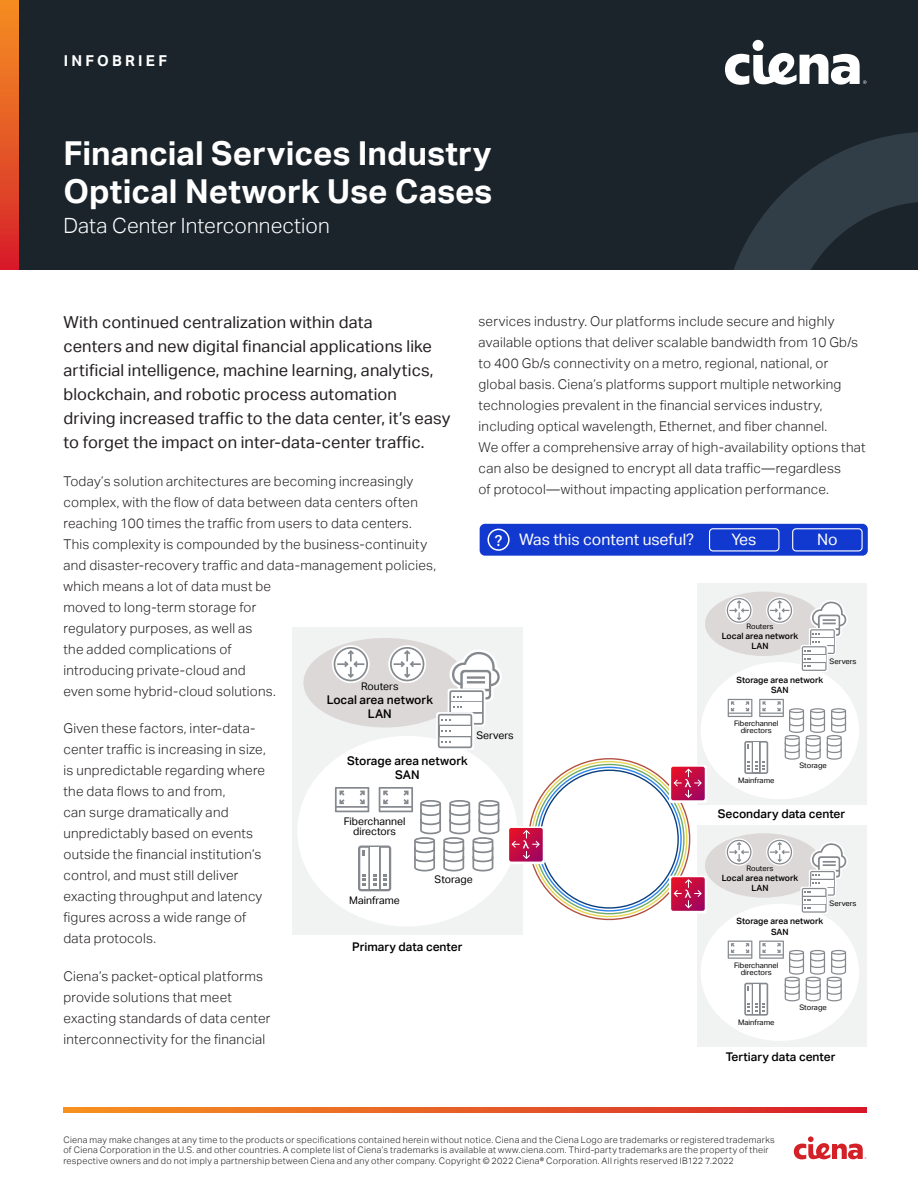
<style>
.page{position:relative;width:918px;height:1188px;background:#fff}
.page>*{position:absolute;margin:0;border:0;box-sizing:border-box;transform-origin:0 0}
.Product_Headline{font:700 33px/37.5px "Aktiv Grotesk";letter-spacing:.005em;color:#fff}
.Product_Subhead{font:300 21px "Aktiv Grotesk";color:#fff}
.Intro_Copy__small{font:16.5px/24px "Aktiv Grotesk";letter-spacing:.01em;color:#231f20}
.t1{font:15.75px "Aktiv Grotesk";color:#fff}
.t2{font:700 15px "Aktiv Grotesk";letter-spacing:.215em;color:#fff}
.Body_Copy{font:300 13.5px/21px "Aktiv Grotesk";letter-spacing:.02em;color:#231f20}
.t3{font:500 12px/14.4px "Aktiv Grotesk";color:#000;text-align:center}
.t4{font:10.5px/10.5px "Aktiv Grotesk";color:#000;text-align:center}
.t5{font:300 9px/10.5px "Aktiv Grotesk";letter-spacing:.035em;color:#231f20}
.t6{font:500 8.7px/10.4px "Aktiv Grotesk";color:#000;text-align:center}
.t7{font:7.5px/7.5px "Aktiv Grotesk";color:#000;text-align:center}
.s1{font-weight:500;font-size:15px}
</style>
<div class="page">
<div style="left:0;top:0;width:918px;height:270px;background:#1b242b"></div>
<svg style="left:63px;top:1108px;width:804px;height:4px;background:#e65b25"></svg>
<div style="left:753px;top:40px;width:11px;height:11px;background:#fff;border-radius:50%"></div>
<svg style="left:725px;top:53px;width:142px;height:32px"></svg>
<div style="left:0;top:0;width:18px;height:270px;background:linear-gradient(to bottom,#f59222,#d7202a)"></div>
<svg style="left:734px;top:132px;width:184px;height:138px"></svg>
<div style="left:292px;top:627px;width:231px;height:307px;background:#f1f2f2"></div>
<div style="left:303px;top:638px;width:164px;height:89px;background:#dcd8d7;border-radius:50%"></div>
<svg style="left:332px;top:645px;width:38px;height:38px"></svg>
<svg style="left:334px;top:647px;width:34px;height:34px"></svg>
<svg style="left:388px;top:645px;width:38px;height:38px"></svg>
<svg style="left:390px;top:647px;width:34px;height:34px"></svg>
<div style="left:297px;top:736px;width:220px;height:190px;background:#fff;border-radius:50%"></div>
<div style="left:697px;top:584px;width:169px;height:221px;background:#f1f2f2"></div>
<div style="left:705px;top:592px;width:117px;height:64px;background:#dcd8d7;border-radius:50%"></div>
<svg style="left:726px;top:597px;width:27px;height:27px"></svg>
<svg style="left:727px;top:598px;width:24px;height:25px"></svg>
<div style="left:766px;top:597px;width:27px;height:27px;background:#fff;border-radius:50%"></div>
<svg style="left:767px;top:598px;width:25px;height:25px"></svg>
<div style="left:701px;top:662px;width:158px;height:137px;background:#fff;border-radius:50%"></div>
<svg style="left:801px;top:645px;width:27px;height:27px"></svg>
<div style="left:802px;top:646px;width:25px;height:25px;background:#85898e;border-radius:2px"></div>
<svg style="left:803px;top:600px;width:45px;height:70px"></svg>
<div style="left:726px;top:698px;width:28px;height:20px;background:#d8d9db;border-radius:2px"></div>
<div style="left:758px;top:698px;width:27px;height:20px;background:#ececed;border-radius:2px"></div>
<svg style="left:744px;top:741px;width:24px;height:33px"></svg>
<svg style="left:728px;top:699px;width:119px;height:73px"></svg>
<div style="left:697px;top:825px;width:169px;height:222px;background:#f1f2f2"></div>
<div style="left:705px;top:833px;width:117px;height:65px;background:#dcd8d7;border-radius:50%"></div>
<svg style="left:726px;top:839px;width:27px;height:27px"></svg>
<svg style="left:727px;top:840px;width:24px;height:25px"></svg>
<svg style="left:766px;top:839px;width:27px;height:27px"></svg>
<svg style="left:767px;top:840px;width:25px;height:25px"></svg>
<div style="left:701px;top:904px;width:158px;height:137px;background:#fff;border-radius:50%"></div>
<svg style="left:801px;top:887px;width:27px;height:27px"></svg>
<div style="left:802px;top:888px;width:25px;height:25px;background:#b5b8bb;border-radius:2px"></div>
<svg style="left:803px;top:842px;width:45px;height:69px"></svg>
<svg style="left:726px;top:939px;width:28px;height:21px"></svg>
<svg style="left:758px;top:939px;width:27px;height:21px"></svg>
<div style="left:744px;top:983px;width:24px;height:33px;background:#85898e;border-radius:2px"></div>
<svg style="left:728px;top:941px;width:119px;height:73px"></svg>
<div style="left:448px;top:689px;width:37px;height:37px;background:#fff;border-radius:3px"></div>
<svg style="left:449px;top:690px;width:35px;height:35px"></svg>
<div style="left:451px;top:703px;width:31px;height:9px;background:#fff"></div>
<svg style="left:450px;top:650px;width:52px;height:58px"></svg>
<svg style="left:436px;top:712px;width:38px;height:38px"></svg>
<svg style="left:438px;top:714px;width:34px;height:34px"></svg>
<svg style="left:440px;top:714px;width:42px;height:32px"></svg>
<svg style="left:356px;top:843px;width:38px;height:51px"></svg>
<div style="left:358px;top:846px;width:33px;height:45px;background:#85898e;border-radius:3px"></div>
<svg style="left:335px;top:787px;width:166px;height:102px"></svg>
<div style="left:507px;top:826px;width:38px;height:38px;background:#fff;border-radius:2px"></div>
<svg style="left:509px;top:828px;width:34px;height:34px"></svg>
<div style="left:669px;top:765px;width:38px;height:38px;background:linear-gradient(to right,#fff,#fff);border-radius:2px"></div>
<svg style="left:671px;top:767px;width:34px;height:33px"></svg>
<div style="left:669px;top:876px;width:38px;height:37px;background:#fff;border-radius:2px"></div>
<svg style="left:671px;top:877px;width:34px;height:34px"></svg>
<svg style="left:794px;top:1136px;width:72px;height:23px"></svg>
<div style="left:480px;top:524px;width:388px;height:32px;background:#1239cf;border-radius:5px"></div>
<div style="left:487px;top:529px;width:23px;height:22px;border:2px solid #fff;border-radius:50%"></div>
<div style="left:709px;top:528px;width:70px;height:24px;border:1px solid #fff;border-radius:3px"></div>
<div style="left:792px;top:528px;width:71px;height:24px;border:1px solid #fff;border-radius:3px"></div>
<p class="t2" style="left:64px;top:52px;width:105px">INFOBRIEF</p>
<p class="Product_Headline" style="left:63px;top:135px;width:430px">Financial Services Industry<br>Optical Network Use Cases</p>
<p class="Product_Subhead" style="left:63px;top:213px;width:268px">Data Center Interconnection</p>
<p class="Body_Copy" style="left:479px;top:311px;width:389px">services industry. Our platforms include secure and highly available options that deliver scalable bandwidth from 10 Gb/s to 400 Gb/s connectivity on a metro, regional, national, or global basis. Ciena’s platforms support multiple networking technologies prevalent in the financial services industry, including optical wavelength, Ethernet, and fiber channel.<br>We offer a comprehensive array of high-availability options that can also be designed to encrypt all data traffic—regardless<br>of protocol—without impacting application performance.</p>
<p class="Intro_Copy__small" style="left:63px;top:310px;width:389px">With continued centralization within data<br>centers and new digital financial applications like artificial intelligence, machine learning, analytics, blockchain, and robotic process automation driving increased traffic to the data center, it’s easy to forget the impact on inter-data-center traffic.</p>
<p class="Body_Copy" style="left:63px;top:470px;width:374px">Today’s solution architectures are becoming increasingly complex, with the flow of data between data centers often reaching 100 times the traffic from users to data centers.<br>This complexity is compounded by the business-continuity and disaster-recovery traffic and data-management policies, which means a lot of data must be<br>moved to long-term storage for<br>regulatory purposes, as well as<br>the added complications of<br>introducing private-cloud and<br>even some hybrid-cloud solutions.</p>
<p class="Body_Copy" style="left:63px;top:718px;width:204px">Given these factors, inter-data&shy;center traffic is increasing in size, is unpredictable regarding where the data flows to and from,<br>can surge dramatically and unpredictably based on events outside the financial institution’s control, and must still deliver exacting throughput and latency figures across a wide range of data protocols.</p>
<p class="Body_Copy" style="left:63px;top:966px;width:208px">Ciena’s packet-optical platforms provide solutions that meet exacting standards of data center interconnectivity for the financial</p>
<p class="t1" style="left:495px;top:531px;width:201px"><span class="s1">?</span> Was this content useful?</p>
<p class="t1" style="left:732px;top:531px;width:26px">Yes</p>
<p class="t1" style="left:817px;top:531px;width:22px">No</p>
<p class="t7" style="left:747px;top:623px;width:28px">Routers</p>
<p class="t6" style="left:722px;top:631px;width:78px">Local area network<br>LAN</p>
<p class="t6" style="left:736px;top:675px;width:88px">Storage area network<br>SAN</p>
<p class="t7" style="left:830px;top:658px;width:28px">Servers</p>
<p class="t4" style="left:361px;top:682px;width:39px">Routers</p>
<p class="t3" style="left:327px;top:692px;width:108px">Local area network<br>LAN</p>
<p class="t3" style="left:347px;top:753px;width:122px">Storage area network<br>SAN</p>
<p class="t7" style="left:734px;top:720px;width:46px">Fiberchannel directors</p>
<p class="t4" style="left:476px;top:730px;width:39px">Servers</p>
<p class="t7" style="left:799px;top:762px;width:29px">Storage</p>
<p class="t7" style="left:738px;top:777px;width:38px">Mainframe</p>
<p class="t3" style="left:718px;top:807px;width:129px">Secondary data center</p>
<p class="t4" style="left:344px;top:816px;width:63px">Fiberchannel directors</p>
<p class="t7" style="left:747px;top:865px;width:28px">Routers</p>
<p class="t6" style="left:722px;top:872px;width:78px">Local area network<br>LAN</p>
<p class="t6" style="left:736px;top:916px;width:88px">Storage area network<br>SAN</p>
<p class="t4" style="left:435px;top:874px;width:40px">Storage</p>
<p class="t4" style="left:349px;top:896px;width:52px">Mainframe</p>
<p class="t7" style="left:830px;top:900px;width:28px">Servers</p>
<p class="t3" style="left:352px;top:939px;width:112px">Primary data center</p>
<p class="t7" style="left:734px;top:961px;width:46px">Fiberchannel directors</p>
<p class="t7" style="left:799px;top:1004px;width:29px">Storage</p>
<p class="t7" style="left:738px;top:1019px;width:38px">Mainframe</p>
<p class="t3" style="left:726px;top:1050px;width:111px">Tertiary data center</p>
<p class="t5" style="left:63px;top:1135px;width:713px">Ciena may make changes at any time to the products or specifications contained herein without notice. Ciena and the Ciena Logo are trademarks or registered trademarks of Ciena Corporation in the U.S. and other countries. A complete list of Ciena’s trademarks is available at www.ciena.com. Third-party trademarks are the property of their respective owners and do not imply a partnership between Ciena and any other company. Copyright © 2022 Ciena® Corporation. All rights reserved IB122 7.2022</p>
</div>
